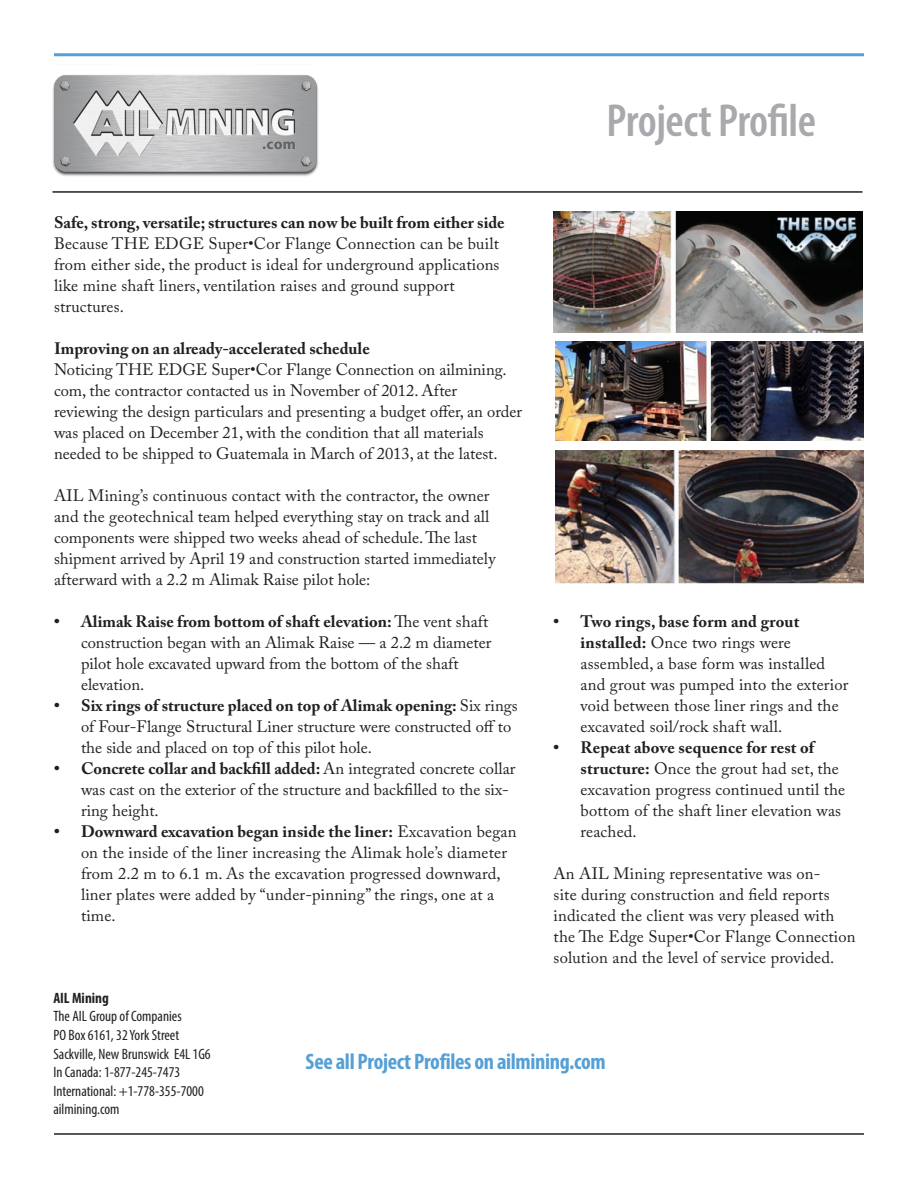
<style>
.page{position:relative;width:918px;height:1188px;background:#fff}
.page>*{position:absolute;margin:0;border:0;box-sizing:border-box;transform-origin:0 0}
.Profile{font:600 condensed 46.5px "Myriad Pro";letter-spacing:-.01em;color:#a8a9ad}
.Header_Red_2{font:700 condensed 22.5px "Myriad Pro";letter-spacing:-.015em;color:#56a0d5}
.copy{font:16.5px/21px "Adobe Caslon Pro";letter-spacing:.01em;color:#231f20}
.Sub_2{font:700 16.5px "Adobe Caslon Pro";color:#231f20}
.t1{font:condensed 15px/18.6px "Myriad Pro";color:#231f20}
.s1{font-weight:700}
</style>
<div class="page">
<hr style="left:54px;top:1133px;width:810px;height:2px;background:#231f20">
<hr style="left:52px;top:191px;width:810px;height:2px;background:#231f20">
<hr style="left:54px;top:53px;width:810px;height:3px;background:#56a0d5">
<img style="left:554px;top:212px;width:309px;height:120px">
<img style="left:555px;top:341px;width:309px;height:100px">
<img style="left:555px;top:450px;width:309px;height:133px">
<img style="left:52px;top:75px;width:267px;height:101px">
<p class="Sub_2" style="left:54px;top:212px;width:452px">Safe, strong, versatile; structures can now be built from either side</p>
<p class="copy" style="left:54px;top:232px;width:447px">Because THE EDGE Super•Cor Flange Connection can be built from either side, the product is ideal for underground applications like mine shaft liners, ventilation raises and ground support structures.</p>
<p class="Sub_2" style="left:54px;top:338px;width:317px">Improving on an already-accelerated schedule</p>
<p class="copy" style="left:54px;top:358px;width:470px">Noticing THE EDGE Super•Cor Flange Connection on ailmining. com, the contractor contacted us in November of 2012. After reviewing the design particulars and presenting a budget offer, an order was placed on December 21, with the condition that all materials needed to be shipped to Guatemala in March of 2013, at the latest.</p>
<p class="copy" style="left:54px;top:484px;width:443px">AIL Mining’s continuous contact with the contractor, the owner and the geotechnical team helped everything stay on track and all components were shipped two weeks ahead of schedule. The last shipment arrived by April 19 and construction started immediately afterward with a 2.2 m Alimak Raise pilot hole:</p>
<p class="copy" style="left:81px;top:610px;width:412px;text-indent:-27px"><span class="s1">• Alimak Raise from bottom of shaft elevation:</span> The vent shaft construction began with an Alimak Raise — a 2.2 m diameter pilot hole excavated upward from the bottom of the shaft elevation.</p>
<p class="copy" style="left:81px;top:694px;width:438px;text-indent:-27px"><span class="s1">• Six rings of structure placed on top of Alimak opening:</span> Six rings of Four-Flange Structural Liner structure were constructed off to the side and placed on top of this pilot hole.</p>
<p class="copy" style="left:81px;top:757px;width:436px;text-indent:-27px"><span class="s1">• Concrete collar and backfill added:</span> An integrated concrete collar was cast on the exterior of the structure and backfilled to the six&shy;ring height.</p>
<p class="copy" style="left:81px;top:820px;width:437px;text-indent:-27px"><span class="s1">• Downward excavation began inside the liner:</span> Excavation began on the inside of the liner increasing the Alimak hole’s diameter from 2.2 m to 6.1 m. As the excavation progressed downward, liner plates were added by “under-pinning” the rings, one at a time.</p>
<p class="Profile" style="left:607px;top:92px;width:211px">Project Profile</p>
<p class="copy" style="left:581px;top:611px;width:269px;text-indent:-27px"><span class="s1">• Two rings, base form and grout installed:</span> Once two rings were assembled, a base form was installed and grout was pumped into the exterior void between those liner rings and the excavated soil/rock shaft wall.</p>
<p class="copy" style="left:581px;top:737px;width:266px;text-indent:-27px"><span class="s1">• Repeat above sequence for rest of structure:</span> Once the grout had set, the excavation progress continued until the bottom of the shaft liner elevation was reached.</p>
<p class="copy" style="left:554px;top:863px;width:303px">An AIL Mining representative was on-<br>site during construction and field reports indicated the client was very pleased with the The Edge Super•Cor Flange Connection solution and the level of service provided.</p>
<p class="t1" style="left:53px;top:988px;width:130px"><span class="s1">AIL Mining<br></span>The AIL Group of Companies</p>
<p class="t1" style="left:53px;top:1026px;width:127px">PO Box 6161, 32 York Street</p>
<p class="t1" style="left:53px;top:1044px;width:159px">Sackville, New Brunswick E4L 1G6</p>
<p class="t1" style="left:53px;top:1063px;width:128px">In Canada: 1-877-245-7473</p>
<p class="t1" style="left:53px;top:1081px;width:152px">International: +1-778-355-7000</p>
<p class="t1" style="left:53px;top:1100px;width:68px">ailmining.com</p>
<p class="Header_Red_2" style="left:306px;top:1047px;width:302px">See all Project Profiles on ailmining.com</p>
</div>
